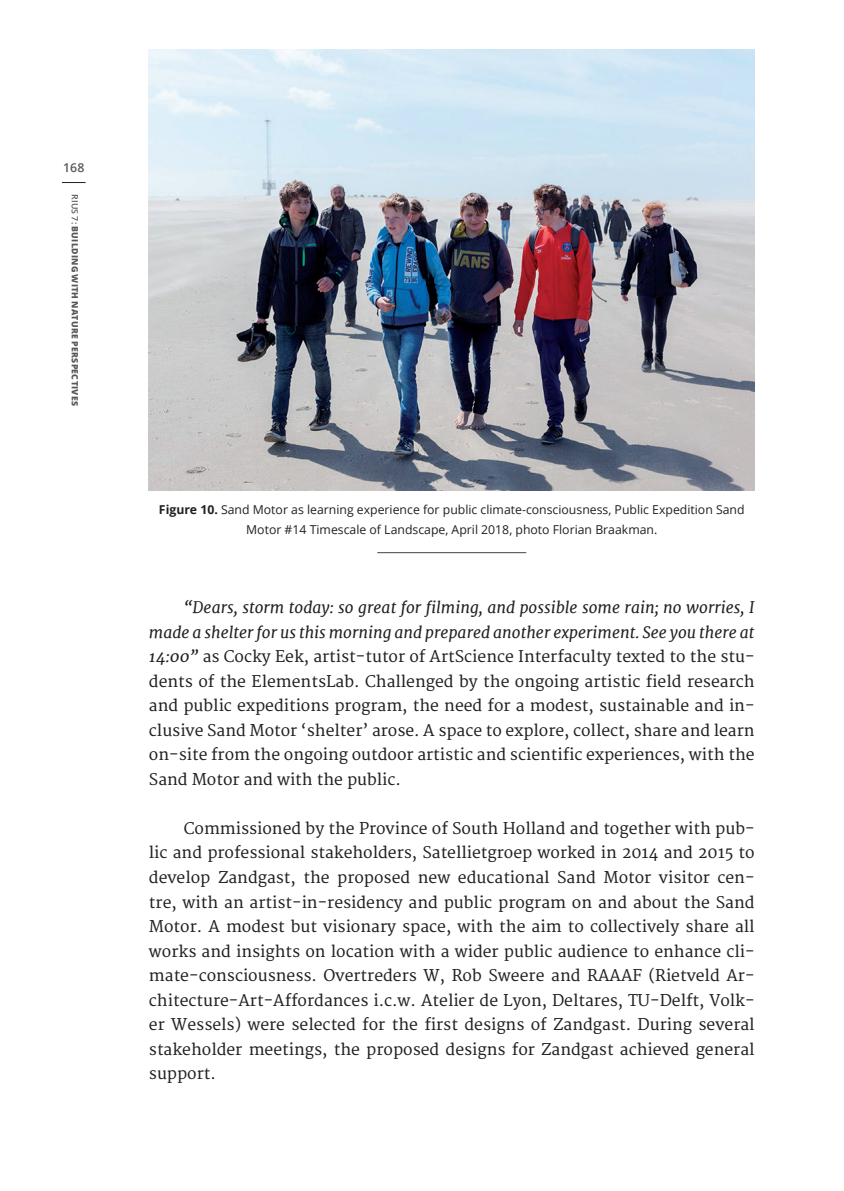
<style>
.page{position:relative;width:844px;height:1191px;background:#fff}
.page>*{position:absolute;margin:0;border:0;box-sizing:border-box;transform-origin:0 0}
.t1{font:15.75px/24.5px "Merriweather";color:#231f20;text-align:justify}
.t2{font:12.25px/19.2px "Open Sans";color:#231f20;text-align:center}
.t3{font:600 12.25px "Open Sans";color:#57585a}
.t4{font:800 8.75px "Open Sans";letter-spacing:.03em;color:#57585a}
.s1{font-weight:600}
.s2{font-weight:700}
.s3{font-style:italic}
</style>
<div class="page">
<svg style="left:62px;top:182px;width:24px;height:1px"></svg>
<img style="left:149px;top:50px;width:605px;height:441px">
<hr style="left:377px;top:552px;width:149px;height:1px;background:#414448">
<p class="t3" style="left:63px;top:159px;width:23px">168</p>
<p class="t4" style="left:82px;top:194px;width:214px;rotate:90deg"><span class="s1">RIUS 7:</span> BUILDING WITH NATURE PERSPECTIVES</p>
<p class="t2" style="left:159px;top:500px;width:587px"><span class="s2">Figure 10.</span> Sand Motor as learning experience for public climate-consciousness, Public Expedition Sand<br>Motor #14 Timescale of Landscape, April 2018, photo Florian Braakman.</p>
<p class="t1" style="left:149px;top:596px;width:607px;text-indent:35px"><span class="s3">“Dears, storm today: so great for filming, and possible some rain; no worries, I made a shelter for us this morning and prepared another experiment. See you there at 14:00”</span> as Cocky Eek, artist-tutor of ArtScience Interfaculty texted to the stu&shy;dents of the ElementsLab. Challenged by the ongoing artistic field research and public expeditions program, the need for a modest, sustainable and in&shy;clusive Sand Motor ‘shelter’ arose. A space to explore, collect, share and learn on-site from the ongoing outdoor artistic and scientific experiences, with the Sand Motor and with the public.  </p>
<p class="t1" style="left:149px;top:816px;width:607px;text-indent:35px">Commissioned by the Province of South Holland and together with pub&shy;lic and professional stakeholders, Satellietgroep worked in 2014 and 2015 to develop Zandgast, the proposed new educational Sand Motor visitor cen&shy;tre, with an artist-in-residency and public program on and about the Sand Motor. A modest but visionary space, with the aim to collectively share all works and insights on location with a wider public audience to enhance cli&shy;mate-consciousness. Overtreders W, Rob Sweere and RAAAF (Rietveld Ar&shy;chitecture-Art-Affordances i.c.w. Atelier de Lyon, Deltares, TU-Delft, Volk&shy;er Wessels) were selected for the first designs of Zandgast. During several stakeholder meetings, the proposed designs for Zandgast achieved general support.</p>
</div>
